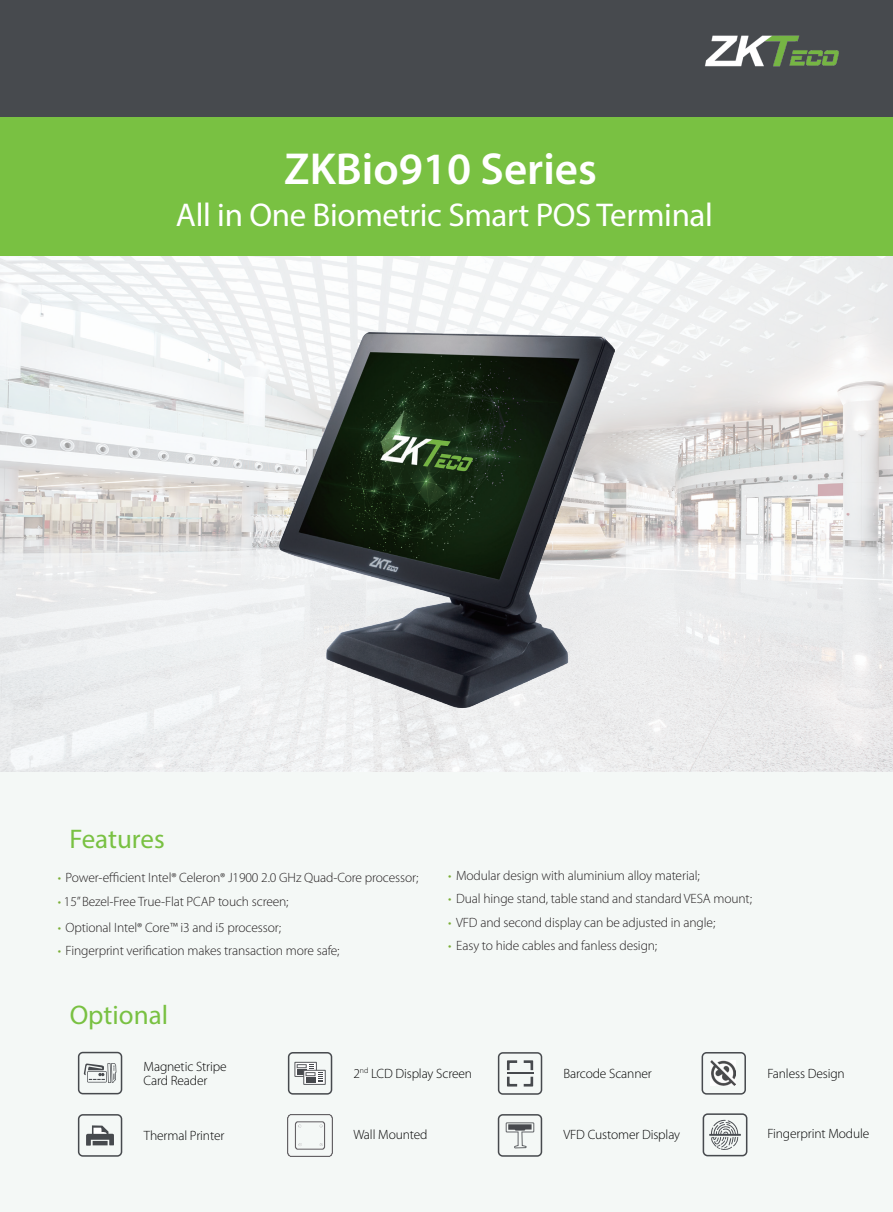
<style>
.page{position:relative;width:893px;height:1212px;background:#f4f8f6}
.page>*{position:absolute;margin:0;border:0;box-sizing:border-box;transform-origin:0 0}
.t1{font:600 45px "Myriad Pro";color:#fff}
.t2{font:33px "Myriad Pro";letter-spacing:-.01em;color:#fff}
.t3{font:27px "Myriad Pro";color:#79c142}
.t4{font:300 13.5px "Myriad Pro";letter-spacing:-.01em;color:#231f20}
.t5{font:300 13.5px/13.5px "Myriad Pro";letter-spacing:-.01em;color:#030303}
.s1{color:#7aae36}
.s2{font-size:13.2px}
</style>
<div class="page">
<div style="left:0;top:0;width:893px;height:117px;background:#474a4e"></div>
<div style="left:0;top:117px;width:893px;height:140px;background:#79c142"></div>
<img style="left:705px;top:35px;width:134px;height:32px">
<svg style="left:0;top:256px;width:893px;height:516px;fill:#edeeef"></svg>
<img style="left:280px;top:333px;width:334px;height:375px">
<svg style="left:78px;top:1052px;width:44px;height:42px"></svg>
<svg style="left:288px;top:1052px;width:44px;height:42px"></svg>
<svg style="left:498px;top:1052px;width:44px;height:43px"></svg>
<svg style="left:78px;top:1114px;width:44px;height:43px"></svg>
<svg style="left:498px;top:1114px;width:44px;height:43px"></svg>
<svg style="left:703px;top:1114px;width:44px;height:42px"></svg>
<svg style="left:702px;top:1052px;width:44px;height:42px"></svg>
<img style="left:711px;top:1060px;width:25px;height:25px">
<img style="left:288px;top:1114px;width:44px;height:42px">
<h1 class="t1" style="left:284px;top:140px;width:314px">ZKBio910 Series</h1>
<h2 class="t2" style="left:176px;top:194px;width:539px">All in One Biometric Smart POS Terminal</h2>
<h3 class="t3" style="left:69px;top:822px;width:97px">Features</h3>
<p class="t4" style="left:58px;top:869px;width:362px"><span class="s1">•</span> Power-efficient Intel<span class="s2">®</span> Celeron<span class="s2">®</span> J1900 2.0 GHz Quad-Core processor;</p>
<p class="t4" style="left:58px;top:893px;width:232px"><span class="s1">•</span> 15” Bezel-Free True-Flat PCAP touch screen;</p>
<p class="t4" style="left:58px;top:919px;width:225px"><span class="s1">•</span> Optional Intel<span class="s2">®</span> Core™ i3 and i5 processor;</p>
<p class="t4" style="left:58px;top:942px;width:283px"><span class="s1">•</span> Fingerprint verification makes transaction more safe;</p>
<h3 class="t3" style="left:70px;top:998px;width:100px">Optional</h3>
<p class="t4" style="left:448px;top:867px;width:253px"><span class="s1">•</span> Modular design with aluminium alloy material;</p>
<p class="t4" style="left:448px;top:890px;width:305px"><span class="s1">•</span> Dual hinge stand, table stand and standard VESA mount;</p>
<p class="t4" style="left:448px;top:914px;width:269px"><span class="s1">•</span> VFD and second display can be adjusted in angle;</p>
<p class="t4" style="left:448px;top:937px;width:210px"><span class="s1">•</span> Easy to hide cables and fanless design;</p>
<p class="t5" style="left:144px;top:1060px;width:85px">Magnetic Stripe<br>Card Reader</p>
<p class="t5" style="left:563px;top:1067px;width:90px">Barcode Scanner</p>
<p class="t5" style="left:767px;top:1067px;width:79px">Fanless Design</p>
<p class="t5" style="left:353px;top:1066px;width:120px">2<sup>nd</sup> LCD Display Screen</p>
<p class="t5" style="left:144px;top:1129px;width:82px">Thermal Printer</p>
<p class="t5" style="left:353px;top:1128px;width:76px">Wall Mounted</p>
<p class="t5" style="left:563px;top:1127px;width:118px">VFD Customer Display</p>
<p class="t5" style="left:767px;top:1127px;width:103px">Fingerprint Module</p>
</div>
